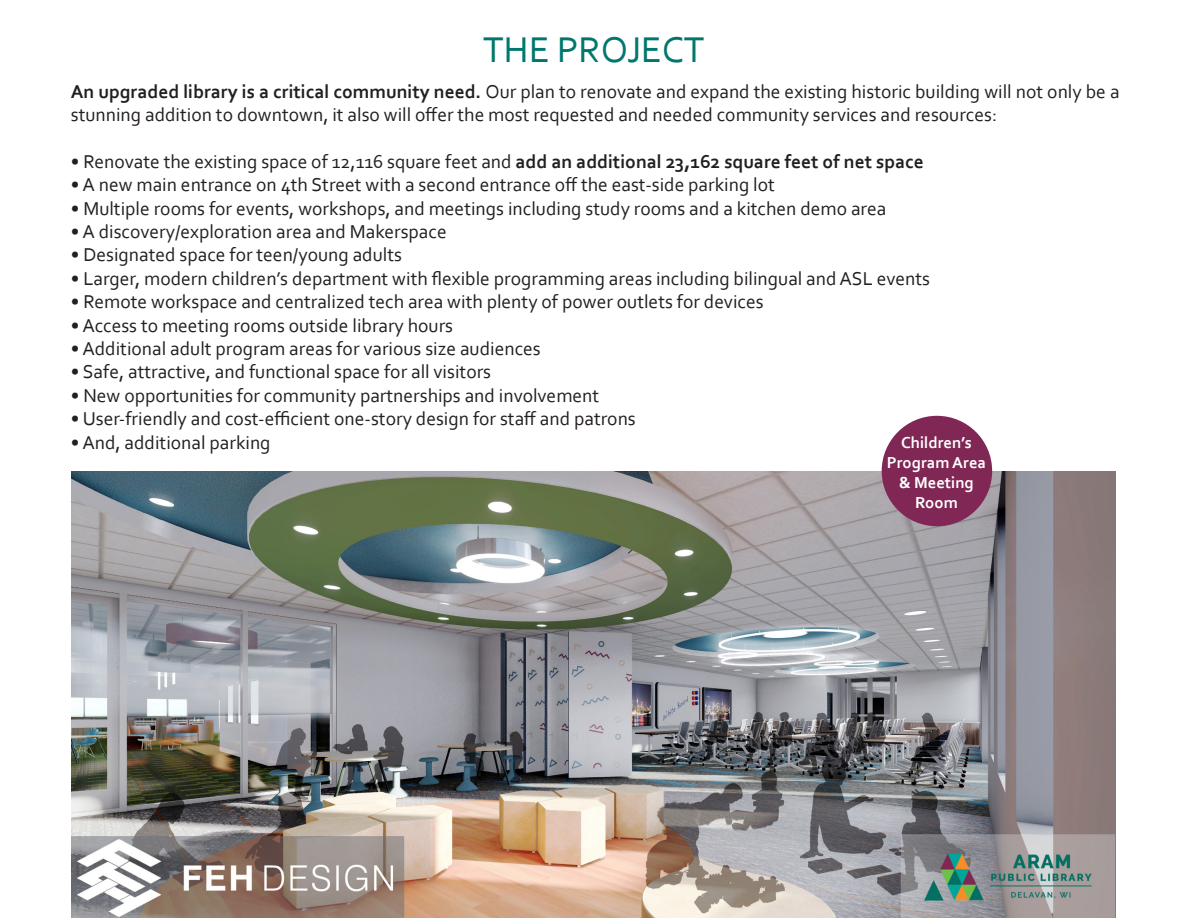
<style>
.page{position:relative;width:1188px;height:918px;background:#fff}
.page>*{position:absolute;margin:0;border:0;box-sizing:border-box;transform-origin:0 0}
.t1{font:37.5px "Corbel";color:#00776d}
.t2{font:19.5px/23.4px "Corbel";color:#231f20}
.t3{font:700 16.65px/20px "Corbel";color:#fff;text-align:center}
.s1{font-weight:700}
</style>
<div class="page">
<img style="left:72px;top:472px;width:1044px;height:446px">
<div style="left:882px;top:416px;width:110px;height:110px;background:#812755;border-radius:50%"></div>
<p class="t1" style="left:483px;top:26px;width:223px">THE PROJECT</p>
<p class="t2" style="left:71px;top:79px;width:1050px"><span class="s1">An upgraded library is a critical community need.</span> Our plan to renovate and expand the existing historic building will not only be a stunning addition to downtown, it also will offer the most requested and needed community services and resources:</p>
<p class="t2" style="left:71px;top:149px;width:854px">• Renovate the existing space of 12,116 square feet and <span class="s1">add an additional 23,162 square feet of net space</span></p>
<p class="t2" style="left:71px;top:173px;width:706px">• A new main entrance on 4th Street with a second entrance off the east-side parking lot</p>
<p class="t2" style="left:71px;top:196px;width:817px">• Multiple rooms for events, workshops, and meetings including study rooms and a kitchen demo area</p>
<p class="t2" style="left:71px;top:219px;width:377px">• A discovery/exploration area and Makerspace</p>
<p class="t2" style="left:71px;top:243px;width:333px">• Designated space for teen/young adults</p>
<p class="t2" style="left:71px;top:266px;width:861px">• Larger, modern children’s department with flexible programming areas including bilingual and ASL events</p>
<p class="t2" style="left:71px;top:290px;width:694px">• Remote workspace and centralized tech area with plenty of power outlets for devices</p>
<p class="t2" style="left:71px;top:313px;width:384px">• Access to meeting rooms outside library hours</p>
<p class="t2" style="left:71px;top:336px;width:472px">• Additional adult program areas for various size audiences</p>
<p class="t2" style="left:71px;top:360px;width:422px">• Safe, attractive, and functional space for all visitors</p>
<p class="t2" style="left:71px;top:383px;width:530px">• New opportunities for community partnerships and involvement</p>
<p class="t2" style="left:71px;top:407px;width:567px">• User-friendly and cost-efficient one-story design for staff and patrons</p>
<p class="t2" style="left:71px;top:430px;width:201px">• And, additional parking</p>
<p class="t3" style="left:887px;top:432px;width:101px">Children’s<br>Program Area &amp; Meeting<br>Room</p>
</div>
